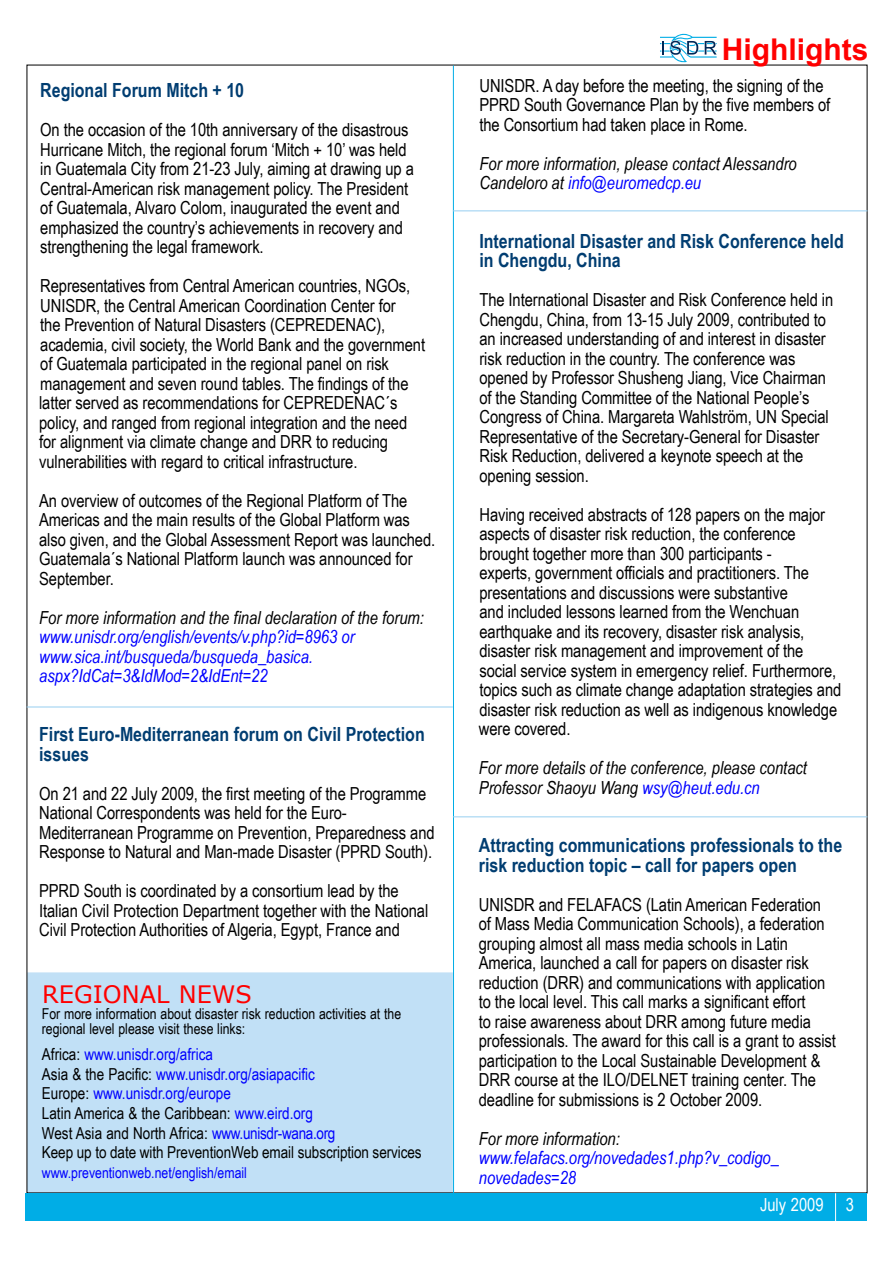
<style>
.page{position:relative;width:893px;height:1263px;background:#fff}
.page>*{position:absolute;margin:0;border:0;box-sizing:border-box;transform-origin:0 0}
.t1{font:700 30px "Arial";color:#f00}
.t2{font:24px "Verdana";color:#f00}
.t3{font:700 19.5px/19.5px "Arial Narrow";color:#003d71}
.t4{font:18px/19.5px "Arial Narrow";letter-spacing:-.005em;color:#000}
.t5{font:italic 18px/19.5px "Arial Narrow";color:#000}
.t6{font:italic 18px/19.5px "Arial Narrow";color:#00f}
.t7{font:18px "Arial Narrow";color:#fff}
.t8{font:16.5px/19.8px "Arial Narrow";color:#00f}
.t9{font:15px/15px "Arial Narrow";color:#000}
.t10{font:15px "Arial Narrow";color:#00f}
.s1{color:#000}
.s2{color:#000200}
.s3{color:#00f}
</style>
<div class="page">
<div style="left:27px;top:972px;width:426px;height:239px;background:#c1e0f6"></div>
<div style="left:26px;top:1193px;width:841px;height:27px;background:#00ade6"></div>
<hr style="left:835px;top:1193px;width:1px;height:43px;background:#fff">
<hr style="left:453px;top:65px;width:1px;height:1129px;background:#00ade6">
<svg style="left:660px;top:33px;width:57px;height:30px"></svg>
<hr style="left:27px;top:707px;width:426px;height:1px;background:#97cff1">
<hr style="left:453px;top:210px;width:414px;height:1px;background:#97cff1">
<hr style="left:453px;top:816px;width:414px;height:1px;background:#97cff1">
<p class="t3" style="left:40px;top:80px;width:205px">Regional Forum Mitch + 10</p>
<p class="t4" style="left:40px;top:120px;width:375px">On the occasion of the 10th anniversary of the disastrous Hurricane Mitch, the regional forum ‘Mitch + 10’ was held in Guatemala City from 21-23 July, aiming at drawing up a Central-American risk management policy. The President of Guatemala, Alvaro Colom, inaugurated the event and emphasized the country’s achievements in recovery and strengthening the legal framework.</p>
<p class="t4" style="left:39px;top:276px;width:387px">Representatives from Central American countries, NGOs, UNISDR, the Central American Coordination Center for<br>the Prevention of Natural Disasters (CEPREDENAC), academia, civil society, the World Bank and the government of Guatemala participated in the regional panel on risk management and seven round tables. The findings of the latter served as recommendations for CEPREDENAC´s policy, and ranged from regional integration and the need for alignment via climate change and DRR to reducing vulnerabilities with regard to critical infrastructure.</p>
<p class="t4" style="left:39px;top:490px;width:398px">An overview of outcomes of the Regional Platform of The Americas and the main results of the Global Platform was also given, and the Global Assessment Report was launched.<br>Guatemala´s National Platform launch was announced for September.</p>
<p class="t5" style="left:39px;top:607px;width:386px">For more information and the final declaration of the forum:</p>
<p class="t6" style="left:39px;top:627px;width:317px">www.unisdr.org/english/events/v.php?id=8963 or www.sica.int/busqueda/busqueda_basica. aspx?IdCat=3&amp;IdMod=2&amp;IdEnt=22</p>
<p class="t3" style="left:39px;top:723px;width:387px">First Euro-Mediterranean forum on Civil Protection issues</p>
<p class="t4" style="left:39px;top:783px;width:397px">On 21 and 22 July 2009, the first meeting of the Programme National Correspondents was held for the Euro-Mediterranean Programme on Prevention, Preparedness and Response to Natural and Man-made Disaster (PPRD South).</p>
<p class="t4" style="left:39px;top:880px;width:391px">PPRD South is coordinated by a consortium lead by the<br>Italian Civil Protection Department together with the National<br>Civil Protection Authorities of Algeria, Egypt, France and</p>
<h2 class="t2" style="left:42px;top:979px;width:211px">REGIONAL NEWS</h2>
<p class="t9" style="left:42px;top:1006px;width:361px">For more information about disaster risk reduction activities at the regional level please visit these links:</p>
<p class="t8" style="left:42px;top:1043px;width:381px"><span class="s1">Africa:</span> www.unisdr.org/africa<br><span class="s1">Asia &amp; the Pacific:</span> www.unisdr.org/asiapacific<br><span class="s1">Europe:</span> www.unisdr.org/europe<br><span class="s1">Latin America &amp; the Caribbean:</span> www.eird.org<br><span class="s1">West Asia and North Africa:</span> www.unisdr-wana.org<br><span class="s2">Keep up to date with PreventionWeb email subscription services</span></p>
<p class="t10" style="left:42px;top:1161px;width:207px">www.preventionweb.net/english/email</p>
<h1 class="t1" style="left:722px;top:28px;width:148px">Highlights</h1>
<p class="t4" style="left:479px;top:75px;width:352px">UNISDR. A day before the meeting, the signing of the<br>PPRD South Governance Plan by the five members of the Consortium had taken place in Rome.</p>
<p class="t5" style="left:479px;top:153px;width:319px">For more information, please contact Alessandro<br>Candeloro at <span class="s3">info@euromedcp.eu</span></p>
<p class="t3" style="left:479px;top:230px;width:366px">International Disaster and Risk Conference held in Chengdu, China</p>
<p class="t4" style="left:479px;top:289px;width:355px">The International Disaster and Risk Conference held in Chengdu, China, from 13-15 July 2009, contributed to an increased understanding of and interest in disaster risk reduction in the country. The conference was opened by Professor Shusheng Jiang, Vice Chairman of the Standing Committee of the National People’s Congress of China. Margareta Wahlström, UN Special Representative of the Secretary-General for Disaster Risk Reduction, delivered a keynote speech at the opening session.</p>
<p class="t4" style="left:479px;top:504px;width:364px">Having received abstracts of 128 papers on the major aspects of disaster risk reduction, the conference brought together more than 300 participants -<br>experts, government officials and practitioners. The presentations and discussions were substantive<br>and included lessons learned from the Wenchuan earthquake and its recovery, disaster risk analysis, disaster risk management and improvement of the social service system in emergency relief. Furthermore, topics such as climate change adaptation strategies and disaster risk reduction as well as indigenous knowledge were covered.</p>
<p class="t5" style="left:479px;top:758px;width:330px">For more details of the conference, please contact<br>Professor Shaoyu Wang <span class="s3">wsy@heut.edu.cn</span></p>
<p class="t3" style="left:479px;top:835px;width:365px">Attracting communications professionals to the risk reduction topic – call for papers open</p>
<p class="t4" style="left:479px;top:894px;width:359px">UNISDR and FELAFACS (Latin American Federation of Mass Media Communication Schools), a federation grouping almost all mass media schools in Latin America, launched a call for papers on disaster risk reduction (DRR) and communications with application to the local level. This call marks a significant effort<br>to raise awareness about DRR among future media professionals. The award for this call is a grant to assist participation to the Local Sustainable Development &amp; DRR course at the ILO/DELNET training center. The deadline for submissions is 2 October 2009.</p>
<p class="t5" style="left:479px;top:1128px;width:143px">For more information:</p>
<p class="t6" style="left:479px;top:1148px;width:302px">www.felafacs.org/novedades1.php?v_codigo_ novedades=28</p>
<p class="t7" style="left:760px;top:1191px;width:95px">July 2009 3</p>
</div>
